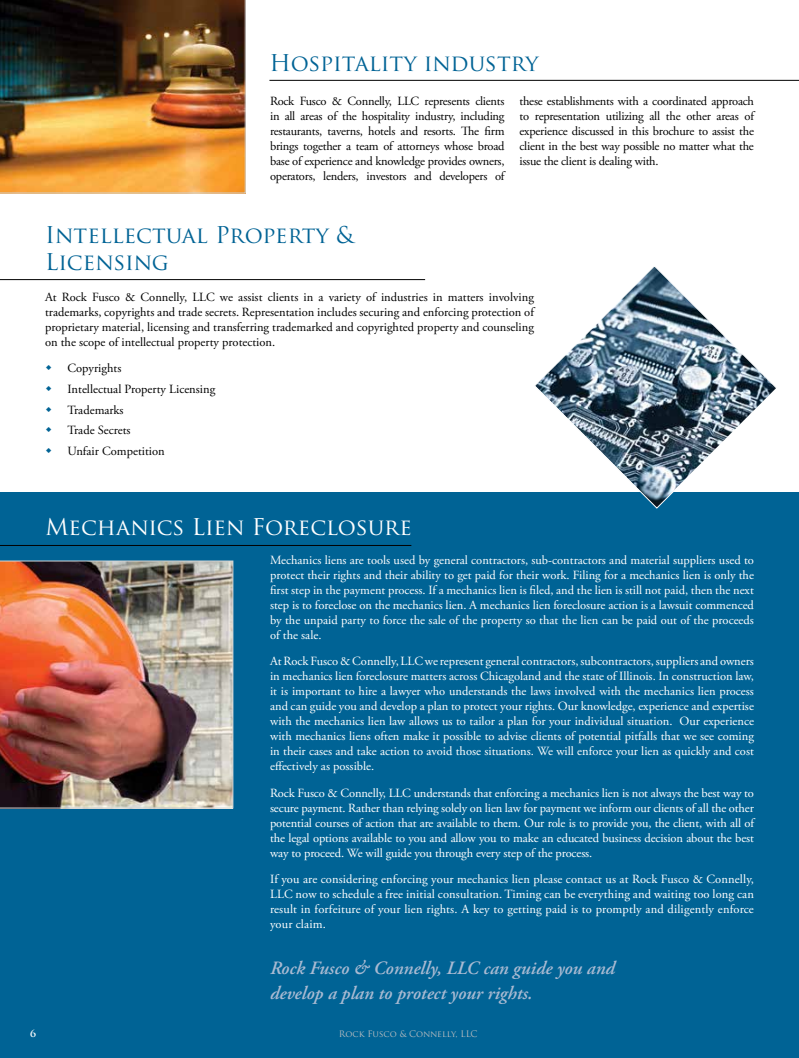
<style>
.page{position:relative;width:799px;height:1058px;background:#fff}
.page>*{position:absolute;margin:0;border:0;box-sizing:border-box;transform-origin:0 0}
.t1{font:22.5px/27px "Trajan Pro";color:#006395}
.t2{font:22.5px "Trajan Pro";color:#fff}
.t3{font:italic 600 18.75px/25px "Adobe Garamond Pro";color:#a9bad2}
.t4{font:12.5px/15px "Adobe Garamond Pro";color:#fff;text-align:justify}
.t5{font:12.5px/15px "Adobe Garamond Pro";color:#000;text-align:justify}
.t6{font:700 10px "Trajan Pro";color:#fff}
.t7{font:8.75px "Trajan Pro";color:#bcbec0}
</style>
<div class="page">
<div style="left:0;top:492px;width:799px;height:566px;background:#006395"></div>
<hr style="left:0;top:545px;width:411px;height:1px;background:#000">
<img style="left:0;top:560px;width:233px;height:248px">
<hr style="left:0;top:279px;width:425px;height:1px;background:#000">
<svg style="left:535px;top:267px;width:241px;height:241px"></svg>
<hr style="left:269px;top:80px;width:530px;height:1px;background:#000">
<img style="left:0;top:0;width:246px;height:193px">
<h1 class="t1" style="left:269px;top:49px;width:270px">Hospitality industry</h1>
<p class="t5" style="left:270px;top:94px;width:236px">Rock Fusco &amp; Connelly, LLC represents clients in all areas of the hospitality industry, including restaurants, taverns, hotels and resorts. The firm brings together a team of attorneys whose broad base of experience and knowledge provides owners, operators, lenders, investors and developers of</p>
<p class="t5" style="left:519px;top:94px;width:236px">these establishments with a coordinated approach to representation utilizing all the other areas of experience discussed in this brochure to assist the client in the best way possible no matter what the issue the client is dealing with.</p>
<h1 class="t1" style="left:45px;top:221px;width:310px">Intellectual Property &amp;<br>Licensing</h1>
<p class="t5" style="left:45px;top:290px;width:490px">At Rock Fusco &amp; Connelly, LLC we assist clients in a variety of industries in matters involving trademarks, copyrights and trade secrets. Representation includes securing and enforcing protection of proprietary material, licensing and transferring trademarked and copyrighted property and counseling on the scope of intellectual property protection.</p>
<p class="t5" style="left:68px;top:358px;width:149px;line-height:20.6px;text-align:left">Copyrights<br>Intellectual Property Licensing<br>Trademarks<br>Trade Secrets<br>Unfair Competition</p>
<h1 class="t2" style="left:45px;top:512px;width:368px">Mechanics Lien Foreclosure</h1>
<p class="t4" style="left:270px;top:553px;width:485px">Mechanics liens are tools used by general contractors, sub-contractors and material suppliers used to protect their rights and their ability to get paid for their work. Filing for a mechanics lien is only the first step in the payment process. If a mechanics lien is filed, and the lien is still not paid, then the next step is to foreclose on the mechanics lien. A mechanics lien foreclosure action is a lawsuit commenced by the unpaid party to force the sale of the property so that the lien can be paid out of the proceeds of the sale.</p>
<p class="t4" style="left:270px;top:654px;width:485px">At Rock Fusco &amp; Connelly, LLC we represent general contractors, subcontractors, suppliers and owners in mechanics lien foreclosure matters across Chicagoland and the state of Illinois. In construction law, it is important to hire a lawyer who understands the laws involved with the mechanics lien process and can guide you and develop a plan to protect your rights. Our knowledge, experience and expertise with the mechanics lien law allows us to tailor a plan for your individual situation. Our experience with mechanics liens often make it possible to advise clients of potential pitfalls that we see coming in their cases and take action to avoid those situations. We will enforce your lien as quickly and cost effectively as possible.</p>
<p class="t4" style="left:270px;top:785px;width:485px">Rock Fusco &amp; Connelly, LLC understands that enforcing a mechanics lien is not always the best way to secure payment. Rather than relying solely on lien law for payment we inform our clients of all the other potential courses of action that are available to them. Our role is to provide you, the client, with all of the legal options available to you and allow you to make an educated business decision about the best way to proceed. We will guide you through every step of the process.</p>
<p class="t4" style="left:270px;top:872px;width:485px">If you are considering enforcing your mechanics lien please contact us at Rock Fusco &amp; Connelly, LLC now to schedule a free initial consultation. Timing can be everything and waiting too long can result in forfeiture of your lien rights. A key to getting paid is to promptly and diligently enforce your claim.</p>
<h2 class="t3" style="left:270px;top:956px;width:346px">Rock Fusco &amp; Connelly, LLC can guide you and develop a plan to protect your rights.</h2>
<p class="t6" style="left:30px;top:1026px;width:7px">6</p>
<p class="t7" style="left:339px;top:1028px;width:140px">Rock Fusco &amp; Connelly, LLC</p>
</div>
